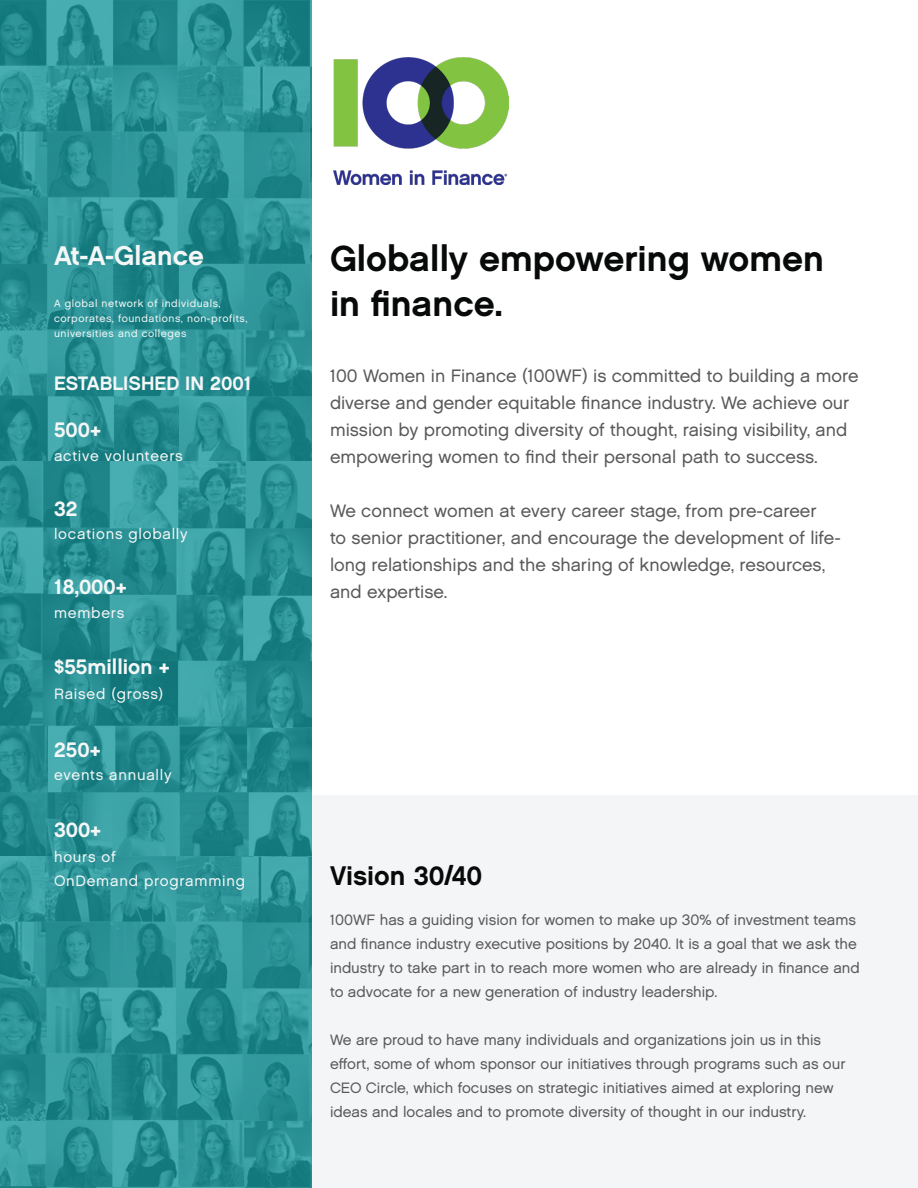
<style>
.page{position:relative;width:918px;height:1188px;background:#fff}
.page>*{position:absolute;margin:0;border:0;box-sizing:border-box;transform-origin:0 0}
.t1{font:36px/45px "Chalet New York Nineteen Sixty";color:#080a09}
.t2{font:27px "Chalet New York Nineteen Sixty";color:#080a09}
.Number{font:27px "Chalet New York Nineteen Sixty";color:#f5f7f7}
.Number-2{font:21px "Chalet New York Nineteen Sixty";color:#f5f7f7}
.Number-3{font:19.5px "Chalet New York Nineteen Sixty";color:#f5f7f7}
.t3{font:18px/27px "Chalet London Nineteen Sixty";color:#5a5858}
.t4{font:15px/24px "Chalet London Nineteen Sixty";color:#5a5858}
.Number-4{font:15px "Chalet London Nineteen Sixty";letter-spacing:.05em;color:#f5f7f7}
.Body_Text{font:15px/24px "Chalet London Nineteen Sixty";letter-spacing:.05em;color:#f5f7f7}
.Body_Text-2{font:10.5px/15px "Chalet London Nineteen Sixty";letter-spacing:.05em;color:#f5f7f7}
</style>
<div class="page">
<div style="left:0;top:796px;width:918px;height:392px;background:#f4f5f6"></div>
<svg style="left:0;top:0;width:312px;height:1188px;background:#2a9094"></svg>
<img style="left:333px;top:57px;width:175px;height:127px">
<p class="Number" style="left:54px;top:238px;width:151px">At-A-Glance</p>
<p class="Body_Text-2" style="left:54px;top:296px;width:195px">A global network of individuals, corporates, foundations, non-profits, universities and colleges</p>
<p class="Number-3" style="left:54px;top:371px;width:200px">ESTABLISHED IN 2001</p>
<p class="Number-2" style="left:54px;top:417px;width:49px">500+</p>
<p class="Body_Text" style="left:54px;top:444px;width:130px">active volunteers</p>
<p class="Number-2" style="left:54px;top:495px;width:25px">32</p>
<p class="Number-4" style="left:54px;top:525px;width:135px">locations globally</p>
<p class="Number-2" style="left:54px;top:574px;width:74px">18,000+</p>
<p class="Number-4" style="left:54px;top:604px;width:72px">members</p>
<p class="Number-2" style="left:54px;top:654px;width:117px">$55million +</p>
<p class="Number-4" style="left:54px;top:684px;width:111px">Raised (gross)</p>
<p class="Number-2" style="left:54px;top:736px;width:48px">250+</p>
<p class="Number-4" style="left:54px;top:766px;width:119px">events annually</p>
<p class="Number-2" style="left:54px;top:817px;width:49px">300+</p>
<p class="Body_Text" style="left:54px;top:844px;width:193px">hours of<br>OnDemand programming</p>
<p class="t1" style="left:330px;top:236px;width:495px">Globally empowering women in finance.</p>
<p class="t3" style="left:330px;top:362px;width:530px">100 Women in Finance (100WF) is committed to building a more diverse and gender equitable finance industry. We achieve our mission by promoting diversity of thought, raising visibility, and empowering women to find their personal path to success.</p>
<p class="t3" style="left:330px;top:497px;width:512px">We connect women at every career stage, from pre-career<br>to senior practitioner, and encourage the development of life&shy;long relationships and the sharing of knowledge, resources, and expertise.</p>
<p class="t2" style="left:330px;top:859px;width:154px">Vision 30/40</p>
<p class="t4" style="left:330px;top:908px;width:531px">100WF has a guiding vision for women to make up 30% of investment teams and finance industry executive positions by 2040. It is a goal that we ask the industry to take part in to reach more women who are already in finance and to advocate for a new generation of industry leadership.</p>
<p class="t4" style="left:330px;top:1028px;width:517px">We are proud to have many individuals and organizations join us in this effort, some of whom sponsor our initiatives through programs such as our CEO Circle, which focuses on strategic initiatives aimed at exploring new ideas and locales and to promote diversity of thought in our industry.</p>
</div>
